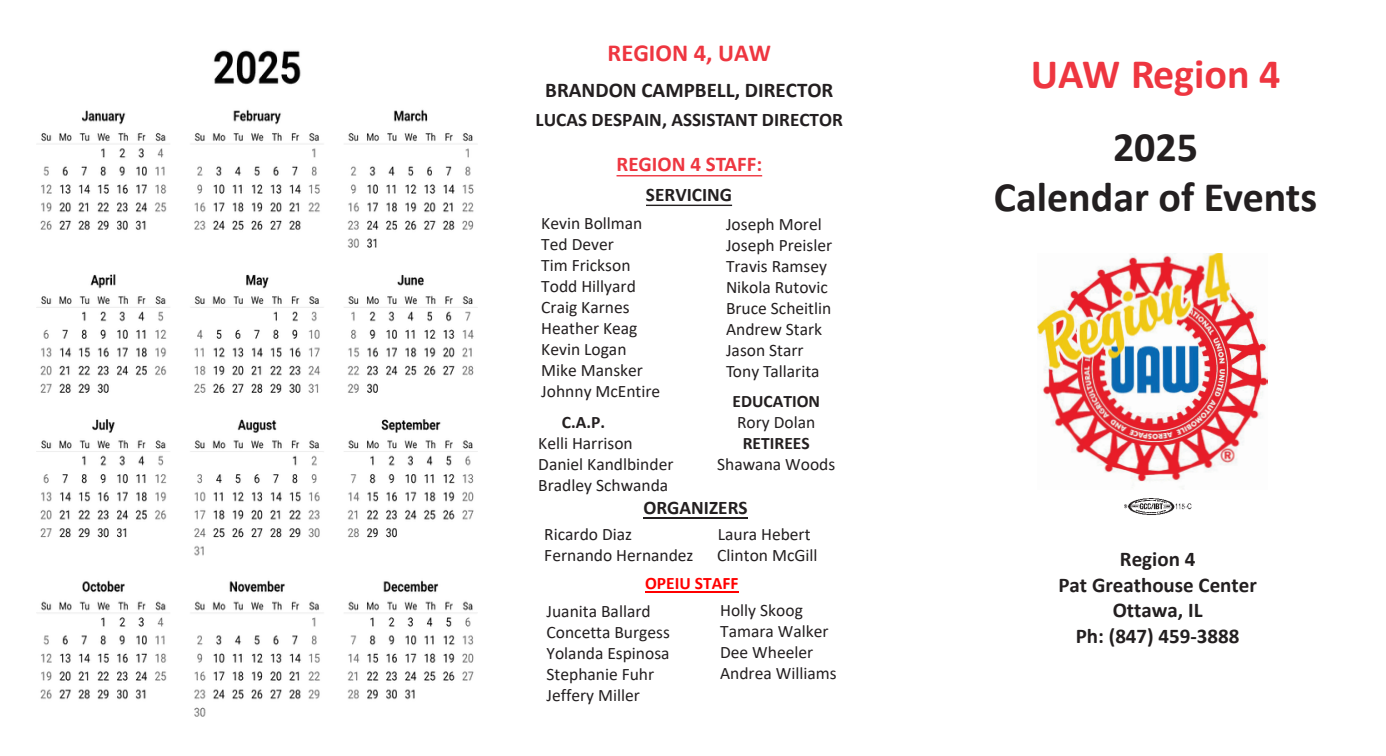
<style>
.page{position:relative;width:1386px;height:756px;background:#fff}
.page>*{position:absolute;margin:0;border:0;box-sizing:border-box;transform-origin:0 0}
.t1{font:700 42px "Calibri";color:#231f20}
.t2{font:700 42px/72.8px "Calibri";color:#ee3640;text-align:center}
.t3{font:700 24.5px "Calibri";color:#ee3640}
.t4{font:700 21px/25.7px "Calibri";color:#231f20;text-align:center}
.t5{font:700 21px "Calibri";color:#ee3640}
.t6{font:700 19.25px "Calibri";color:#231f20}
.t7{font:17.5px/21px "Calibri";color:#231f20}
.s1{font-style:inherit}
.s2{font-weight:700}
.s3{font-weight:700;color:#f00}
.s4{color:#231f20}
</style>
<div class="page">
<img style="left:1124px;top:499px;width:68px;height:16px">
<img style="left:1037px;top:253px;width:231px;height:236px">
<hr style="left:617px;top:175px;width:145px;height:1px;background:#ee3640">
<hr style="left:645px;top:592px;width:93px;height:1px;background:#f00">
<img style="left:36px;top:50px;width:442px;height:667px">
<hr style="left:643px;top:517px;width:105px;height:1px;background:#231f20">
<hr style="left:646px;top:205px;width:86px;height:1px;background:#231f20">
<p class="t3" style="left:608px;top:43px;width:165px">REGION 4, UAW</p>
<p class="t4" style="left:545px;top:77px;width:290px">BRANDON CAMPBELL, DIRECTOR</p>
<p class="t6" style="left:536px;top:112px;width:309px"><span class="s1">LUCAS DESPAIN</span>, ASSISTANT DIRECTOR</p>
<p class="t5" style="left:617px;top:156px;width:147px">REGION 4 STAFF:</p>
<p class="t6" style="left:646px;top:187px;width:88px">SERVICING</p>
<p class="t7" style="left:541px;top:212px;width:121px">Kevin Bollman<br>Ted Dever<br>Tim Frickson<br>Todd Hillyard<br>Craig Karnes<br>Heather Keag<br>Kevin Logan<br>Mike Mansker<br>Johnny McEntire</p>
<p class="t7" style="left:538px;top:411px;width:137px;text-indent:24px"><span class="s2">C.A.P.<br></span>Kelli Harrison<br>Daniel Kandlbinder<br>Bradley Schwanda</p>
<p class="t7" style="left:726px;top:213px;width:108px">Joseph Morel<br>Joseph Preisler<br>Travis Ramsey<br>Nikola Rutovic<br>Bruce Scheitlin<br>Andrew Stark<br>Jason Starr<br>Tony Tallarita</p>
<p class="t7" style="left:717px;top:390px;width:120px;text-align:center"><span class="s2">EDUCATION<br></span>Rory Dolan<br><span class="s2">RETIREES<br></span>Shawana Woods</p>
<p class="t6" style="left:643px;top:494px;width:106px">ORGANIZERS</p>
<p class="t7" style="left:544px;top:524px;width:89px">Ricardo Diaz</p>
<p class="t7" style="left:718px;top:524px;width:94px">Laura Hebert</p>
<p class="t7" style="left:544px;top:545px;width:151px">Fernando Hernandez</p>
<p class="t7" style="left:717px;top:545px;width:102px">Clinton McGill</p>
<p class="t7" style="left:547px;top:568px;width:193px;line-height:28px;text-indent:99px"><span class="s3">OPEIU STAFF<br></span>Juanita Ballard</p>
<p class="t7" style="left:547px;top:621px;width:125px">Concetta Burgess<br>Yolanda Espinosa<br>Stephanie Fuhr<br>Jeffery Miller</p>
<p class="t7" style="left:720px;top:599px;width:118px">Holly Skoog<br>Tamara Walker<br>Dee Wheeler<br>Andrea Williams</p>
<p class="t2" style="left:1031px;top:41px;width:251px">UAW Region 4<br><span class="s4">20</span><span class="s4">25</span></p>
<p class="t1" style="left:994px;top:180px;width:325px">Calendar of Events</p>
<p class="t4" style="left:1058px;top:546px;width:200px">Region 4<br>Pat Greathouse Center<br>Ottawa, IL<br>Ph: (847) 459-3888</p>
</div>
